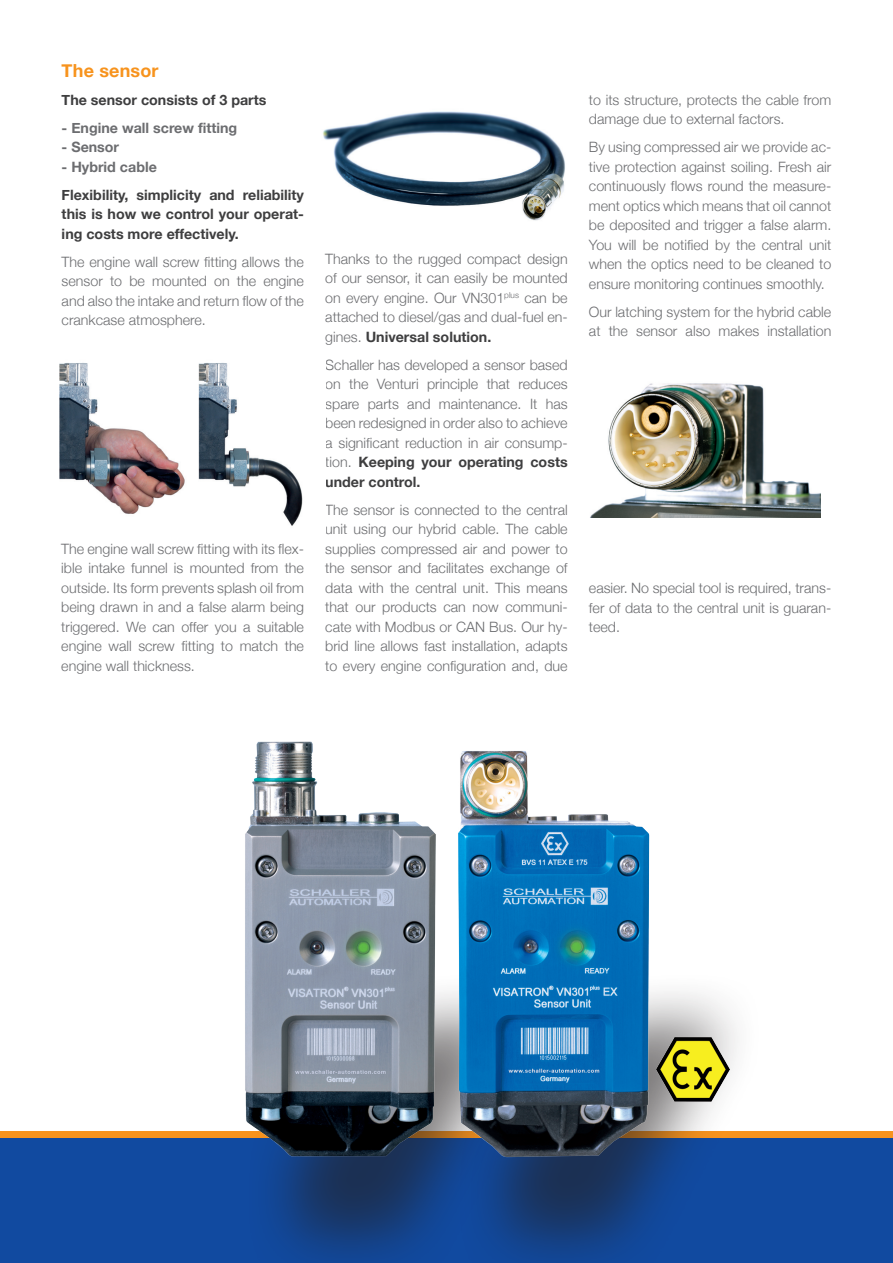
<style>
.page{position:relative;width:893px;height:1263px;background:#fff}
.page>*{position:absolute;margin:0;border:0;box-sizing:border-box;transform-origin:0 0}
.t1{font:700 18px "Helvetica Neue";letter-spacing:.01em;color:#f7931d}
.t2{font:300 14.25px/19.5px "Helvetica Neue";color:#6c6d70;text-align:justify}
.t3{font:700 14.25px/19.5px "Helvetica Neue";color:#3e3e3f;text-align:justify}
.t4{font:700 14.25px "Helvetica Neue";color:#6c6d70}
.s1{font-weight:700;color:#3e3e3f}
</style>
<div class="page">
<div style="left:0;top:1134px;width:893px;height:129px;background:#114aa0"></div>
<div style="left:0;top:1131px;width:893px;height:6px;background:#f7931d"></div>
<img style="left:323px;top:111px;width:242px;height:110px">
<img style="left:590px;top:383px;width:231px;height:134px">
<img style="left:59px;top:363px;width:244px;height:163px">
<div style="left:245px;top:971px;width:307px;height:292px;background:#231f20;opacity:.6"></div>
<svg style="left:441px;top:971px;width:16px;height:131px"></svg>
<div style="left:457px;top:971px;width:306px;height:292px;background:#231f20;opacity:.6"></div>
<svg style="left:651px;top:971px;width:34px;height:61px"></svg>
<img style="left:458px;top:751px;width:193px;height:410px">
<img style="left:241px;top:741px;width:200px;height:420px">
<img style="left:651px;top:1032px;width:82px;height:73px">
<p class="t1" style="left:62px;top:56px;width:98px">The sensor</p>
<p class="t3" style="left:62px;top:90px;width:206px">The sensor consists of 3 parts</p>
<p class="t4" style="left:62px;top:116px;width:177px">- Engine wall screw fitting</p>
<p class="t4" style="left:62px;top:136px;width:59px">- Sensor</p>
<p class="t4" style="left:62px;top:155px;width:97px">- Hybrid cable</p>
<p class="t3" style="left:62px;top:185px;width:244px">Flexibility, simplicity and reliability this is how we control your operat&shy;ing costs more effectively.</p>
<p class="t2" style="left:62px;top:251px;width:244px">The engine wall screw fitting allows the sensor to be mounted on the engine and also the intake and return flow of the crankcase atmosphere.</p>
<p class="t2" style="left:325px;top:248px;width:244px">Thanks to the rugged compact design of our sensor, it can easily be mounted on every engine. Our VN301<sup>plus</sup> can be attached to diesel/gas and dual-fuel en&shy;gines. <span class="s1">Universal solution.</span></p>
<p class="t2" style="left:325px;top:354px;width:244px">Schaller has developed a sensor based on the Venturi principle that reduces spare parts and maintenance. It has been redesigned in order also to achieve a significant reduction in air consump&shy;tion. <span class="s1">Keeping your operating costs under control.</span></p>
<p class="t2" style="left:325px;top:499px;width:244px">The sensor is connected to the central unit using our hybrid cable. The cable supplies compressed air and power to the sensor and facilitates exchange of data with the central unit. This means that our products can now communi&shy;cate with Modbus or CAN Bus. Our hy&shy;brid line allows fast installation, adapts to every engine configuration and, due</p>
<p class="t2" style="left:61px;top:538px;width:244px">The engine wall screw fitting with its flex&shy;ible intake funnel is mounted from the outside. Its form prevents splash oil from being drawn in and a false alarm being triggered. We can offer you a suitable engine wall screw fitting to match the engine wall thickness.</p>
<p class="t2" style="left:589px;top:89px;width:244px">to its structure, protects the cable from damage due to external factors.</p>
<p class="t2" style="left:589px;top:137px;width:244px">By using compressed air we provide ac&shy;tive protection against soiling. Fresh air continuously flows round the measure&shy;ment optics which means that oil cannot be deposited and trigger a false alarm.<br>You will be notified by the central unit when the optics need to be cleaned to ensure monitoring continues smoothly.</p>
<p class="t2" style="left:589px;top:301px;width:244px">Our latching system for the hybrid cable at the sensor also makes installation</p>
<p class="t2" style="left:589px;top:578px;width:244px">easier. No special tool is required, trans&shy;fer of data to the central unit is guaran&shy;teed.</p>
</div>
